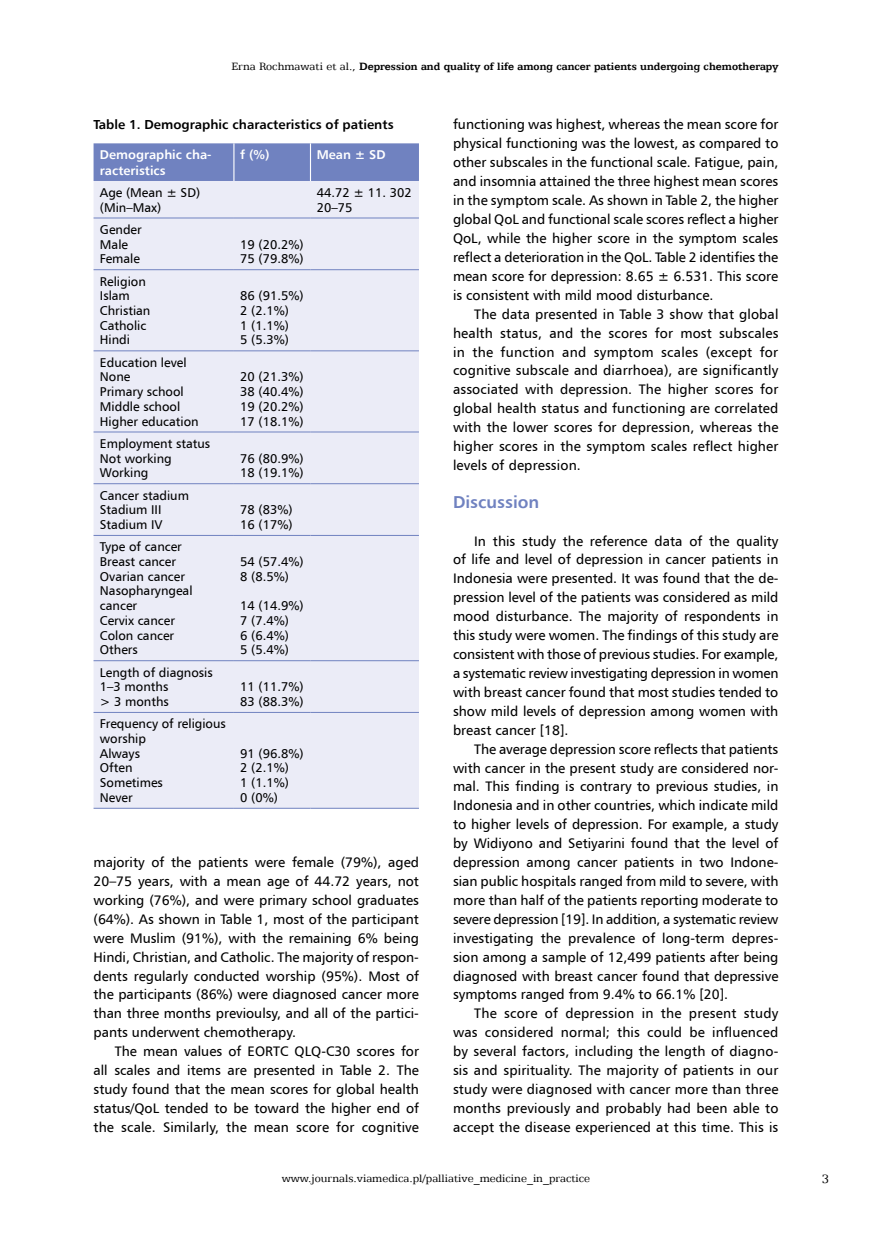
<style>
.page{position:relative;width:872px;height:1234px;background:#fff}
.page>*{position:absolute;margin:0;border:0;box-sizing:border-box;transform-origin:0 0}
.t1{font:700 17.25px "Humnst 777 EU";color:#7082c0}
.t2{font:13.8px/18.9px "Humnst 777 EU";color:#000;text-align:justify}
.t3{font:13.5px "Egyptian 505 EU";color:#000}
.t4{font:700 13.05px "Humnst 777 EU";color:#000}
.t5{font:12.75px/14.7px "Humnst 777 EU";color:#000}
.t6{font:700 12.75px/15.3px "Humnst 777 EU";color:#fff}
.t7{font:700 12px "Egyptian 505 EU";color:#000}
.t8{font:12px "Egyptian 505 EU";color:#000}
.s1{font-weight:400}
</style>
<div class="page">
<div style="left:94px;top:143px;width:325px;height:38px;background:#7082c0"></div>
<div style="left:94px;top:181px;width:325px;height:626px;background:#ebecf7"></div>
<hr style="left:94px;top:217px;width:140px;height:1px;background:#7082c0">
<hr style="left:234px;top:217px;width:76px;height:1px;background:#7082c0">
<hr style="left:310px;top:217px;width:109px;height:1px;background:#7082c0">
<hr style="left:94px;top:350px;width:140px;height:1px;background:#7082c0">
<hr style="left:234px;top:350px;width:76px;height:1px;background:#7082c0">
<hr style="left:310px;top:350px;width:109px;height:1px;background:#7082c0">
<hr style="left:94px;top:431px;width:140px;height:1px;background:#7082c0">
<hr style="left:234px;top:431px;width:76px;height:1px;background:#7082c0">
<hr style="left:310px;top:431px;width:109px;height:1px;background:#7082c0">
<hr style="left:94px;top:483px;width:140px;height:1px;background:#7082c0">
<hr style="left:234px;top:483px;width:76px;height:1px;background:#7082c0">
<hr style="left:310px;top:483px;width:109px;height:1px;background:#7082c0">
<hr style="left:94px;top:535px;width:140px;height:1px;background:#7082c0">
<hr style="left:234px;top:535px;width:76px;height:1px;background:#7082c0">
<hr style="left:310px;top:535px;width:109px;height:1px;background:#7082c0">
<hr style="left:94px;top:660px;width:140px;height:1px;background:#7082c0">
<hr style="left:234px;top:660px;width:76px;height:1px;background:#7082c0">
<hr style="left:310px;top:660px;width:109px;height:1px;background:#7082c0">
<hr style="left:94px;top:712px;width:140px;height:1px;background:#7082c0">
<hr style="left:234px;top:712px;width:76px;height:1px;background:#7082c0">
<hr style="left:310px;top:712px;width:109px;height:1px;background:#7082c0">
<hr style="left:233px;top:143px;width:1px;height:38px;background:#fff">
<hr style="left:310px;top:143px;width:1px;height:38px;background:#fff">
<hr style="left:94px;top:269px;width:140px;height:1px;background:#7082c0">
<hr style="left:234px;top:269px;width:76px;height:1px;background:#7082c0">
<hr style="left:310px;top:269px;width:109px;height:1px;background:#7082c0">
<hr style="left:94px;top:807px;width:140px;height:1px;background:#7082c0">
<hr style="left:234px;top:807px;width:76px;height:1px;background:#7082c0">
<hr style="left:310px;top:807px;width:109px;height:1px;background:#7082c0">
<p class="t7" style="left:231px;top:60px;width:548px"><span class="s1">Erna Rochmawati et al.,</span> Depression and quality of life among cancer patients undergoing chemotherapy</p>
<p class="t4" style="left:94px;top:116px;width:301px">Table 1. Demographic characteristics of patients</p>
<p class="t6" style="left:100px;top:147px;width:113px">Demographic cha&shy;racteristics</p>
<p class="t6" style="left:240px;top:147px;width:31px">f (%)</p>
<p class="t6" style="left:317px;top:147px;width:70px">Mean ± SD</p>
<p class="t5" style="left:100px;top:185px;width:102px">Age (Mean ± SD) (Min–Max)</p>
<p class="t5" style="left:317px;top:185px;width:96px">44.72 ± 11. 302<br>20–75</p>
<p class="t5" style="left:100px;top:222px;width:43px">Gender<br>Male<br>Female</p>
<p class="t5" style="left:240px;top:236px;width:65px">19 (20.2%)<br>75 (79.8%)</p>
<p class="t5" style="left:100px;top:273px;width:52px">Religion<br>Islam<br>Christian<br>Catholic<br>Hindi</p>
<p class="t5" style="left:100px;top:354px;width:100px">Education level<br>None<br>Primary school<br>Middle school<br>Higher education</p>
<p class="t5" style="left:100px;top:436px;width:112px">Employment status<br>Not working<br>Working</p>
<p class="t5" style="left:100px;top:487px;width:91px">Cancer stadium<br>Stadium III<br>Stadium IV</p>
<p class="t5" style="left:100px;top:539px;width:94px">Type of cancer<br>Breast cancer<br>Ovarian cancer<br>Nasopharyngeal cancer<br>Cervix cancer<br>Colon cancer<br>Others</p>
<p class="t5" style="left:100px;top:664px;width:114px">Length of diagnosis<br>1–3 months<br>&gt; 3 months</p>
<p class="t5" style="left:100px;top:716px;width:127px">Frequency of religious worship<br>Always<br>Often<br>Sometimes<br>Never</p>
<p class="t5" style="left:240px;top:288px;width:65px">86 (91.5%)<br>2 (2.1%)<br>1 (1.1%)<br>5 (5.3%)</p>
<p class="t5" style="left:240px;top:369px;width:65px;text-align:justify">20 (21.3%)<br>38 (40.4%)<br>19 (20.2%)<br>17 (18.1%)</p>
<p class="t5" style="left:240px;top:450px;width:65px">76 (80.9%)<br>18 (19.1%)</p>
<p class="t5" style="left:240px;top:502px;width:54px">78 (83%)<br>16 (17%)</p>
<p class="t5" style="left:240px;top:554px;width:65px">54 (57.4%)<br>8 (8.5%)</p>
<p class="t5" style="left:240px;top:598px;width:65px">14 (14.9%)<br>7 (7.4%)<br>6 (6.4%)<br>5 (5.4%)</p>
<p class="t5" style="left:240px;top:679px;width:65px">11 (11.7%)<br>83 (88.3%)</p>
<p class="t5" style="left:240px;top:745px;width:65px">91 (96.8%)<br>2 (2.1%)<br>1 (1.1%)<br>0 (0%)</p>
<p class="t2" style="left:94px;top:852px;width:327px">majority of the patients were female (79%), aged 20–75 years, with a mean age of 44.72 years, not working (76%), and were primary school graduates (64%). As shown in Table 1, most of the participant were Muslim (91%), with the remaining 6% being Hindi, Christian, and Catholic. The majority of respon&shy;dents regularly conducted worship (95%). Most of the participants (86%) were diagnosed cancer more than three months previoulsy, and all of the partici&shy;pants underwent chemotherapy.</p>
<p class="t2" style="left:94px;top:1041px;width:327px;text-indent:21px">The mean values of EORTC QLQ-C30 scores for all scales and items are presented in Table 2. The study found that the mean scores for global health status/QoL tended to be toward the higher end of the scale. Similarly, the mean score for cognitive</p>
<p class="t2" style="left:453px;top:115px;width:327px">functioning was highest, whereas the mean score for physical functioning was the lowest, as compared to other subscales in the functional scale. Fatigue, pain, and insomnia attained the three highest mean scores in the symptom scale. As shown in Table 2, the higher global QoL and functional scale scores reflect a higher QoL, while the higher score in the symptom scales reflect a deterioration in the QoL. Table 2 identifies the mean score for depression: 8.65 ± 6.531. This score is consistent with mild mood disturbance.</p>
<p class="t2" style="left:453px;top:304px;width:327px;text-indent:21px">The data presented in Table 3 show that global health status, and the scores for most subscales in the function and symptom scales (except for cognitive subscale and diarrhoea), are significantly associated with depression. The higher scores for global health status and functioning are correlated with the lower scores for depression, whereas the higher scores in the symptom scales reflect higher levels of depression.</p>
<p class="t1" style="left:453px;top:490px;width:88px">Discussion</p>
<p class="t2" style="left:453px;top:531px;width:327px;text-indent:21px">In this study the reference data of the quality of life and level of depression in cancer patients in Indonesia were presented. It was found that the de&shy;pression level of the patients was considered as mild mood disturbance. The majority of respondents in this study were women. The findings of this study are consistent with those of previous studies. For example, a systematic review investigating depression in women with breast cancer found that most studies tended to show mild levels of depression among women with breast cancer [18].</p>
<p class="t2" style="left:453px;top:739px;width:327px;text-indent:21px">The average depression score reflects that patients with cancer in the present study are considered nor&shy;mal. This finding is contrary to previous studies, in Indonesia and in other countries, which indicate mild to higher levels of depression. For example, a study by Widiyono and Setiyarini found that the level of depression among cancer patients in two Indone&shy;sian public hospitals ranged from mild to severe, with more than half of the patients reporting moderate to severe depression [19]. In addition, a systematic review investigating the prevalence of long-term depres&shy;sion among a sample of 12,499 patients after being diagnosed with breast cancer found that depressive symptoms ranged from 9.4% to 66.1% [20].</p>
<p class="t2" style="left:453px;top:1003px;width:327px;text-indent:21px">The score of depression in the present study was considered normal; this could be influenced by several factors, including the length of diagno&shy;sis and spirituality. The majority of patients in our study were diagnosed with cancer more than three months previously and probably had been able to accept the disease experienced at this time. This is</p>
<p class="t8" style="left:282px;top:1170px;width:310px">www.journals.viamedica.pl/palliative_medicine_in_practice</p>
<p class="t3" style="left:822px;top:1170px;width:9px">3</p>
</div>
